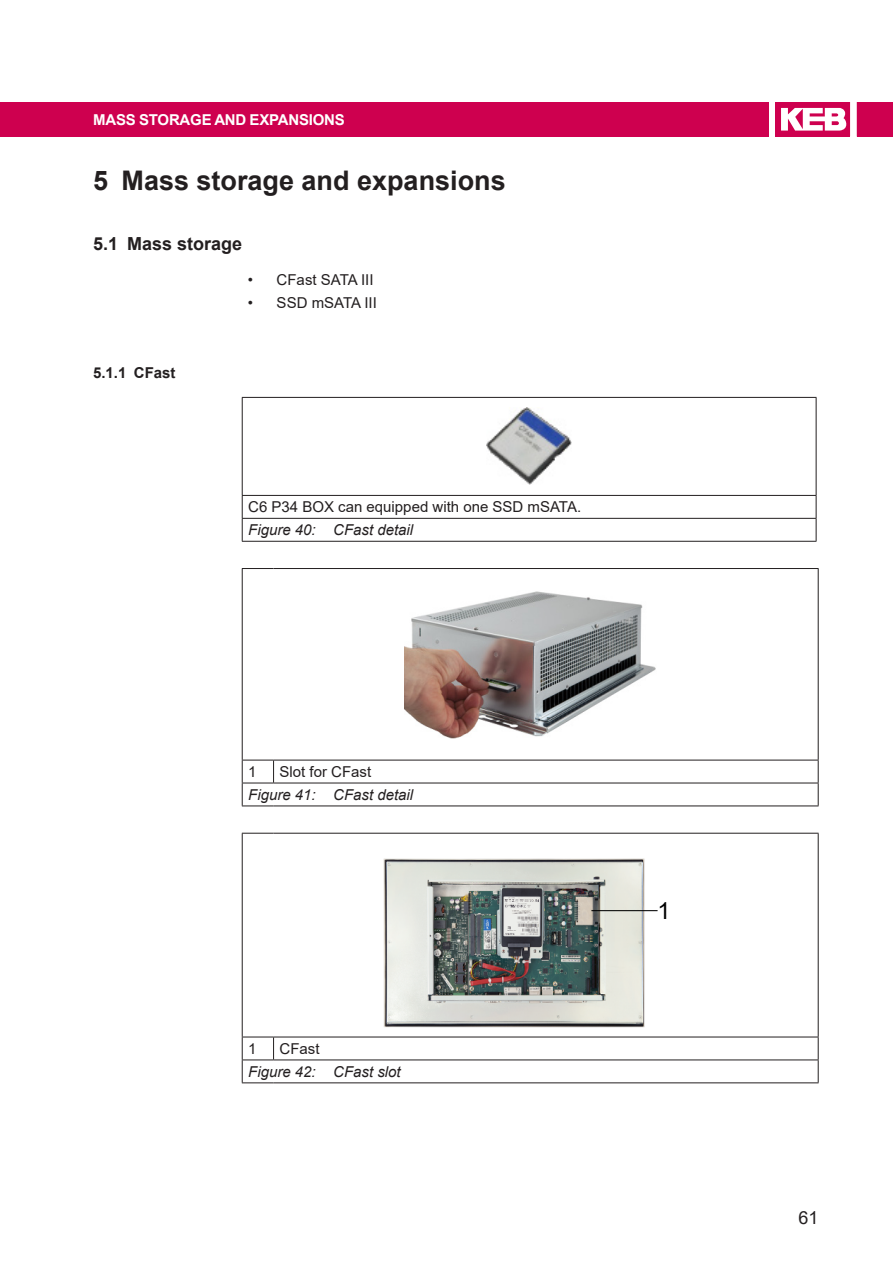
<style>
.page{position:relative;width:893px;height:1263px;background:#fff}
.page>*{position:absolute;margin:0;border:0;box-sizing:border-box;transform-origin:0 0}
.t1{font:700 27px "Arial";color:#231f20}
.t2{font:23.4px "Arial";color:#000}
.t3{font:700 18px "Arial";color:#231f20}
.t4{font:18px "Arial";color:#231f20}
.txt_10p_normal_no_ta{font:15px "Arial";color:#231f20}
.t5{font:italic 15px "Arial";color:#231f20}
.t6{font:700 15px "Arial";letter-spacing:-.015em;color:#fff}
.t7{font:700 15px "Arial";color:#231f20}
</style>
<div class="page">
<div style="left:0;top:102px;width:769px;height:34px;background:#ce004f"></div>
<svg style="left:775px;top:102px;width:75px;height:34px"></svg>
<div style="left:857px;top:102px;width:36px;height:34px;background:#ce004f"></div>
<hr style="left:242px;top:397px;width:574px;height:1px;background:#231f20">
<hr style="left:242px;top:398px;width:1px;height:97px;background:#231f20">
<hr style="left:816px;top:398px;width:1px;height:97px;background:#231f20">
<hr style="left:242px;top:495px;width:574px;height:1px;background:#231f20">
<hr style="left:242px;top:518px;width:574px;height:1px;background:#231f20">
<svg style="left:242px;top:496px;width:1px;height:45px"></svg>
<svg style="left:816px;top:496px;width:1px;height:45px"></svg>
<hr style="left:242px;top:541px;width:574px;height:1px;background:#231f20">
<img style="left:486px;top:408px;width:86px;height:77px">
<hr style="left:242px;top:568px;width:32px;height:1px;background:#231f20">
<hr style="left:242px;top:569px;width:1px;height:191px;background:#231f20">
<hr style="left:274px;top:568px;width:545px;height:1px;background:#231f20">
<hr style="left:818px;top:569px;width:1px;height:191px;background:#231f20">
<hr style="left:242px;top:760px;width:32px;height:1px;background:#231f20">
<hr style="left:274px;top:760px;width:545px;height:1px;background:#231f20">
<svg style="left:273px;top:760px;width:1px;height:23px"></svg>
<hr style="left:242px;top:783px;width:32px;height:1px;background:#231f20">
<svg style="left:242px;top:760px;width:1px;height:45px"></svg>
<hr style="left:274px;top:783px;width:545px;height:1px;background:#231f20">
<svg style="left:818px;top:760px;width:1px;height:45px"></svg>
<hr style="left:242px;top:805px;width:32px;height:1px;background:#231f20">
<hr style="left:274px;top:805px;width:545px;height:1px;background:#231f20">
<img style="left:404px;top:591px;width:252px;height:147px">
<hr style="left:242px;top:833px;width:32px;height:1px;background:#231f20">
<hr style="left:242px;top:833px;width:1px;height:204px;background:#231f20">
<hr style="left:274px;top:833px;width:545px;height:1px;background:#231f20">
<hr style="left:818px;top:833px;width:1px;height:204px;background:#231f20">
<hr style="left:242px;top:1037px;width:32px;height:1px;background:#231f20">
<hr style="left:274px;top:1037px;width:545px;height:1px;background:#231f20">
<svg style="left:273px;top:1037px;width:1px;height:22px"></svg>
<hr style="left:242px;top:1059px;width:32px;height:1px;background:#231f20">
<svg style="left:242px;top:1037px;width:1px;height:45px"></svg>
<hr style="left:274px;top:1059px;width:545px;height:1px;background:#231f20">
<svg style="left:818px;top:1037px;width:1px;height:45px"></svg>
<hr style="left:242px;top:1082px;width:32px;height:1px;background:#231f20">
<hr style="left:274px;top:1082px;width:545px;height:1px;background:#231f20">
<img style="left:383px;top:858px;width:262px;height:170px">
<hr style="left:591px;top:910px;width:66px;height:1px;background:#000">
<p class="t6" style="left:93px;top:110px;width:57px">Mass sto</p>
<p class="t6" style="left:169px;top:110px;width:91px">rage and exp</p>
<p class="t6" style="left:278px;top:110px;width:21px">ansions</p>
<p class="t1" style="left:93px;top:161px;width:414px">5 Mass storage and expansions</p>
<p class="t3" style="left:93px;top:231px;width:151px">5.1 Mass storage</p>
<p class="t7" style="left:93px;top:362px;width:84px">5.1.1 CFast</p>
<p class="txt_10p_normal_no_ta" style="left:248px;top:270px;width:7px">•</p>
<p class="txt_10p_normal_no_ta" style="left:277px;top:270px;width:98px">CFast SATA III</p>
<p class="txt_10p_normal_no_ta" style="left:248px;top:293px;width:7px">•</p>
<p class="txt_10p_normal_no_ta" style="left:277px;top:293px;width:102px">SSD mSATA III</p>
<p class="txt_10p_normal_no_ta" style="left:248px;top:497px;width:334px">C6 P34 BOX can equipped with one SSD mSATA.</p>
<p class="t5" style="left:248px;top:520px;width:167px">Figure 40: CFast detail</p>
<p class="txt_10p_normal_no_ta" style="left:248px;top:761px;width:10px">1</p>
<p class="txt_10p_normal_no_ta" style="left:280px;top:761px;width:93px">Slot for CFast</p>
<p class="t5" style="left:248px;top:785px;width:167px">Figure 41: CFast detail</p>
<p class="txt_10p_normal_no_ta" style="left:248px;top:1038px;width:10px">1</p>
<p class="txt_10p_normal_no_ta" style="left:280px;top:1038px;width:42px">CFast</p>
<p class="t5" style="left:248px;top:1062px;width:154px">Figure 42: CFast slot</p>
<p class="t2" style="left:657px;top:894px;width:15px">1</p>
<p class="t4" style="left:798px;top:1205px;width:22px">61</p>
</div>
